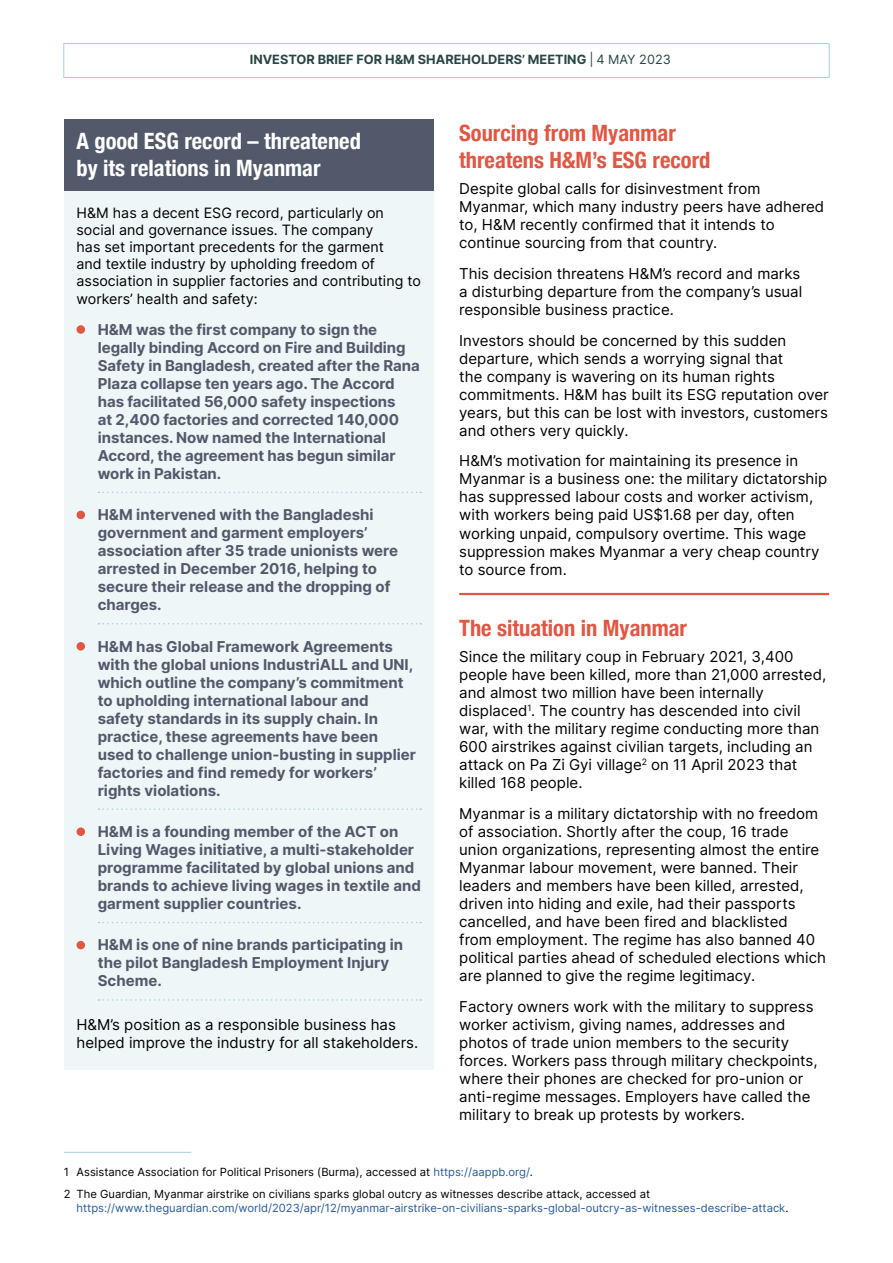
<style>
.page{position:relative;width:893px;height:1263px;background:#fff}
.page>*{position:absolute;margin:0;border:0;box-sizing:border-box;transform-origin:0 0}
.t1{font:700 condensed 22.5px/27px "Helvetica Neue";color:#e05744}
.t2{font:700 condensed 22.5px/27px "Helvetica Neue";color:#fff}
.t3{font:15px/18px "Inter";color:#000}
.t4{font:700 15px/18px "Inter";color:#52596b}
.t5{font:14.25px/17.2px "Inter";color:#000}
.t6{font:700 12.75px "Inter";color:#284546}
.t7{font:11.25px/22px "Inter";color:#000}
.t8{font:11.25px "Inter";color:#275b9b}
.s1{font-weight:400}
.s2{color:#275b9b}
.s3{color:#000}
</style>
<div class="page">
<div style="left:63px;top:43px;width:767px;height:35px;border:1px solid #a5d1da"></div>
<div style="left:64px;top:119px;width:370px;height:72px;background:#52596b"></div>
<div style="left:64px;top:191px;width:370px;height:878px;background:#eff6f8"></div>
<svg style="left:99px;top:492px;width:322px;height:1px"></svg>
<svg style="left:99px;top:623px;width:322px;height:1px"></svg>
<svg style="left:99px;top:808px;width:322px;height:2px"></svg>
<svg style="left:99px;top:922px;width:322px;height:1px"></svg>
<svg style="left:99px;top:999px;width:322px;height:2px"></svg>
<div style="left:77px;top:325px;width:8px;height:9px;background:#e05744;border-radius:50%"></div>
<div style="left:77px;top:511px;width:8px;height:8px;background:#e05744;border-radius:50%"></div>
<div style="left:77px;top:642px;width:8px;height:8px;background:#e05744;border-radius:50%"></div>
<div style="left:77px;top:827px;width:8px;height:9px;background:#e05744;border-radius:50%"></div>
<div style="left:77px;top:941px;width:8px;height:8px;background:#e05744;border-radius:50%"></div>
<hr style="left:459px;top:593px;width:370px;height:2px;background:#e05744">
<hr style="left:64px;top:1152px;width:127px;height:1px;background:#a5d1da">
<p class="t6" style="left:250px;top:51px;width:422px">INVESTOR BRIEF FOR H&amp;M SHAREHOLDERS’ MEETING <span class="s1">| 4 MAY 2023</span></p>
<h1 class="t2" style="left:77px;top:126px;width:286px">A good ESG record – threatened by its relations in Myanmar</h1>
<p class="t5" style="left:77px;top:204px;width:346px">H&amp;M has a decent ESG record, particularly on social and governance issues. The company<br>has set important precedents for the garment<br>and textile industry by upholding freedom of association in supplier factories and contributing to workers’ health and safety:</p>
<p class="t4" style="left:98px;top:320px;width:323px">H&amp;M was the first company to sign the legally binding Accord on Fire and Building Safety in Bangladesh, created after the Rana Plaza collapse ten years ago. The Accord has facilitated 56,000 safety inspections<br>at 2,400 factories and corrected 140,000 instances. Now named the International Accord, the agreement has begun similar work in Pakistan.</p>
<p class="t4" style="left:98px;top:505px;width:302px">H&amp;M intervened with the Bangladeshi government and garment employers’ association after 35 trade unionists were arrested in December 2016, helping to secure their release and the dropping of charges.</p>
<p class="t4" style="left:98px;top:637px;width:320px">H&amp;M has Global Framework Agreements with the global unions IndustriALL and UNI, which outline the company’s commitment to upholding international labour and safety standards in its supply chain. In practice, these agreements have been used to challenge union-busting in supplier factories and find remedy for workers’ rights violations.</p>
<p class="t4" style="left:98px;top:822px;width:325px">H&amp;M is a founding member of the ACT on Living Wages initiative, a multi-stakeholder programme facilitated by global unions and brands to achieve living wages in textile and garment supplier countries.</p>
<p class="t4" style="left:98px;top:936px;width:307px">H&amp;M is one of nine brands participating in the pilot Bangladesh Employment Injury<br>Scheme.</p>
<p class="t3" style="left:77px;top:1015px;width:343px">H&amp;M’s position as a responsible business has helped improve the industry for all stakeholders.</p>
<h1 class="t1" style="left:459px;top:118px;width:253px">Sourcing from Myanmar threatens H&amp;M’s ESG record</h1>
<p class="t3" style="left:459px;top:179px;width:366px">Despite global calls for disinvestment from Myanmar, which many industry peers have adhered to, H&amp;M recently confirmed that it intends to continue sourcing from that country.</p>
<p class="t3" style="left:459px;top:264px;width:345px">This decision threatens H&amp;M’s record and marks a disturbing departure from the company’s usual responsible business practice.</p>
<p class="t3" style="left:459px;top:331px;width:371px">Investors should be concerned by this sudden departure, which sends a worrying signal that<br>the company is wavering on its human rights commitments. H&amp;M has built its ESG reputation over years, but this can be lost with investors, customers and others very quickly.</p>
<p class="t3" style="left:459px;top:452px;width:369px">H&amp;M’s motivation for maintaining its presence in Myanmar is a business one: the military dictatorship has suppressed labour costs and worker activism, with workers being paid US$1.68 per day, often working unpaid, compulsory overtime. This wage suppression makes Myanmar a very cheap country to source from.</p>
<h1 class="t1" style="left:459px;top:612px;width:229px">The situation in Myanmar</h1>
<p class="t3" style="left:459px;top:647px;width:368px">Since the military coup in February 2021, 3,400 people have been killed, more than 21,000 arrested, and almost two million have been internally displaced<sup>1</sup>. The country has descended into civil war, with the military regime conducting more than 600 airstrikes against civilian targets, including an attack on Pa Zi Gyi village<sup>2</sup> on 11 April 2023 that killed 168 people.</p>
<p class="t3" style="left:459px;top:804px;width:368px">Myanmar is a military dictatorship with no freedom of association. Shortly after the coup, 16 trade union organizations, representing almost the entire Myanmar labour movement, were banned. Their leaders and members have been killed, arrested, driven into hiding and exile, had their passports cancelled, and have been fired and blacklisted<br>from employment. The regime has also banned 40 political parties ahead of scheduled elections which are planned to give the regime legitimacy.</p>
<p class="t3" style="left:459px;top:997px;width:360px">Factory owners work with the military to suppress worker activism, giving names, addresses and photos of trade union members to the security forces. Workers pass through military checkpoints, where their phones are checked for pro-union or anti-regime messages. Employers have called the military to break up protests by workers.</p>
<p class="t7" style="left:64px;top:1161px;width:588px">1 Assistance Association for Political Prisoners (Burma), accessed at <span class="s2">https://aappb.org/</span>.<br>2 The Guardian, Myanmar airstrike on civilians sparks global outcry as witnesses describe attack, accessed at</p>
<p class="t8" style="left:77px;top:1199px;width:713px">https://www.theguardian.com/world/2023/apr/12/myanmar-airstrike-on-civilians-sparks-global-outcry-as-witnesses-describe-attack<span class="s3">.</span></p>
</div>
